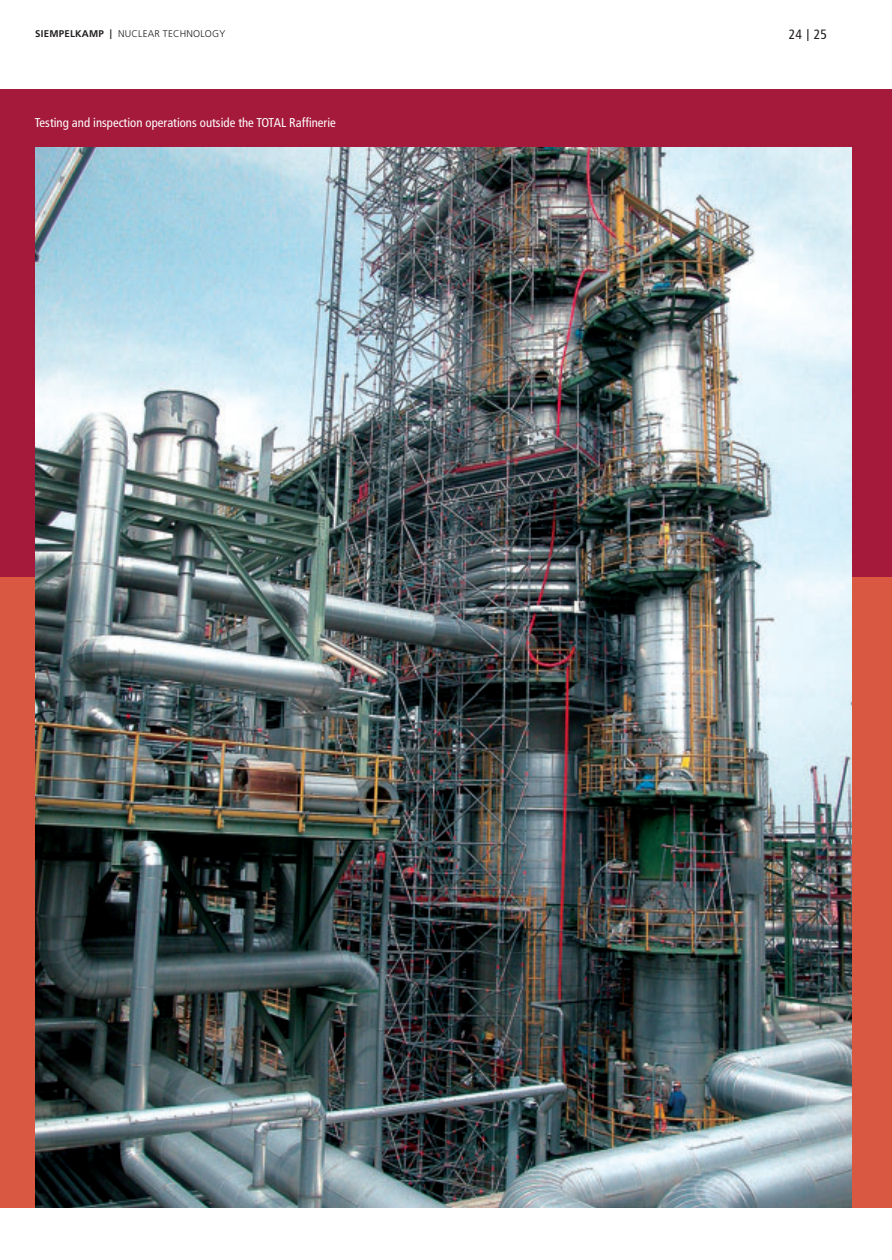
<style>
.page{position:relative;width:892px;height:1260px;background:#fff}
.page>*{position:absolute;margin:0;border:0;box-sizing:border-box;transform-origin:0 0}
.t1{font:condensed 13.5px "Frutiger";color:#231f20}
.t2{font:condensed 12.75px "Frutiger";color:#fff}
.t3{font:300 9.75px "Frutiger";letter-spacing:.02em;color:#231f20}
.s1{font-family:"Frutiger CE";font-weight:700}
</style>
<div class="page">
<svg style="left:807px;top:29px;width:1px;height:12px"></svg>
<div style="left:0;top:89px;width:892px;height:1118px;background:#d95842"></div>
<div style="left:0;top:89px;width:892px;height:487px;background:#a5193b"></div>
<img style="left:35px;top:147px;width:817px;height:1060px">
<p class="t3" style="left:35px;top:29px;width:192px"><span class="s1">SIEMPELKAMP |</span> NUCLEAR TECHNOLOGY</p>
<p class="t1" style="left:789px;top:29px;width:40px">24 25</p>
<p class="t2" style="left:35px;top:118px;width:302px">Testing and inspection operations outside the TOTAL Raffinerie</p>
</div>
